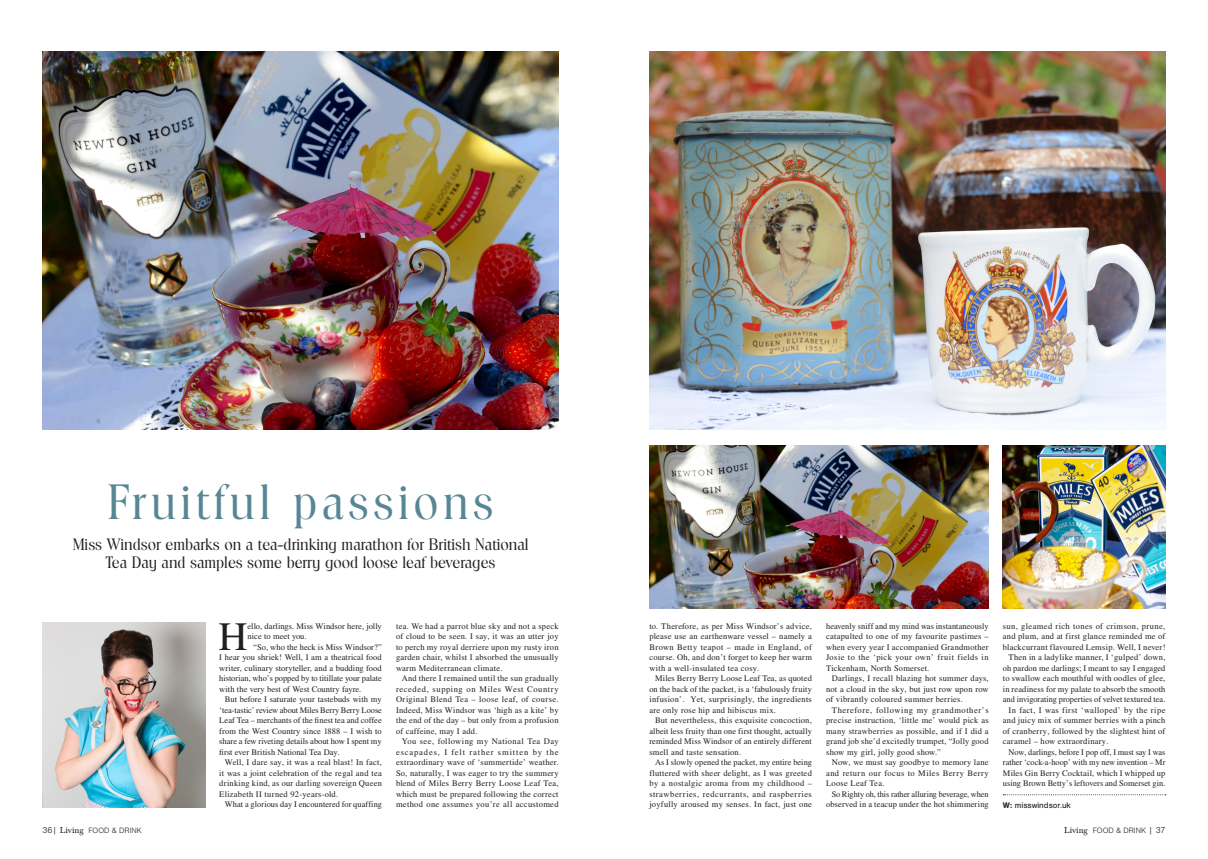
<style>
.page{position:relative;width:1208px;height:859px;background:#fff}
.page>*{position:absolute;margin:0;border:0;box-sizing:border-box;transform-origin:0 0}
.t1{font:48px "Toledo Serial";letter-spacing:.09em;color:#578795}
.t2{font:40.2px "Roman";color:#231f20}
.t3{font:16px/18px "Toledo Serial";color:#231f20;text-align:center}
.t4{font:8.5px/10.5px "Roman";letter-spacing:.02em;color:#231f20;text-align:justify}
.t5{font:8.5px/10.5px "Roman";color:#231f20}
.t6{font:8.5px "Roman";letter-spacing:.045em;color:#231f20}
.t7{font:8.5px "Roman";letter-spacing:-.005em;color:#231f20}
.t8{font:8.5px "Sans";color:#231f20}
.t9{font:300 8px "Sans";color:#231f20}
.s1{font-weight:700}
.s2{font-size:9px}
.s3{font-family:"Baskerville";font-weight:400;font-size:9px}
</style>
<div class="page">
<img style="left:1003px;top:445px;width:162px;height:163px">
<img style="left:649px;top:51px;width:516px;height:378px">
<svg style="left:1003px;top:794px;width:163px;height:1px"></svg>
<img style="left:43px;top:51px;width:515px;height:378px">
<img style="left:649px;top:445px;width:339px;height:163px">
<img style="left:43px;top:622px;width:162px;height:186px">
<h1 class="t1" style="left:108px;top:473px;width:387px">Fruitful passions</h1>
<h3 class="t3" style="left:73px;top:535px;width:457px">Miss Windsor embarks on a tea-drinking marathon for British National<br>Tea Day and samples some berry good loose leaf beverages</h3>
<h2 class="t2" style="left:218px;top:613px;width:31px">H</h2>
<p class="t5" style="left:247px;top:621px;width:136px">ello, darlings. Miss Windsor here, jolly nice to meet you.</p>
<p class="t4" style="left:219px;top:642px;width:164px;text-indent:34px">“So, who the heck is Miss Windsor?” I hear you shriek! Well, I am a theatrical food writer, culinary storyteller, and a budding food historian, who’s popped by to titillate your palate with the very best of West Country fayre.</p>
<p class="t4" style="left:219px;top:694px;width:164px;text-indent:6px">But before I saturate your tastebuds with my ‘tea-tastic’ review about Miles Berry Berry Loose Leaf Tea – merchants of the finest tea and coffee from the West Country since 1888 – I wish to share a few riveting details about how I spent my first ever British National Tea Day.</p>
<p class="t4" style="left:219px;top:757px;width:164px;text-indent:6px">Well, I dare say, it was a real blast! In fact, it was a joint celebration of the regal and tea drinking kind, as our darling sovereign Queen Elizabeth II turned 92-years-old.</p>
<p class="t4" style="left:225px;top:799px;width:158px">What a glorious day I encountered for quaffing</p>
<p class="t4" style="left:396px;top:621px;width:164px">tea. We had a parrot blue sky and not a speck of cloud to be seen. I say, it was an utter joy to perch my royal derriere upon my rusty iron garden chair, whilst I absorbed the unusually warm Mediterranean climate.</p>
<p class="t4" style="left:396px;top:673px;width:164px;text-indent:6px">And there I remained until the sun gradually receded, supping on Miles West Country Original Blend Tea – loose leaf, of course.<br>Indeed, Miss Windsor was ‘high as a kite’ by the end of the day – but only from a profusion of caffeine, may I add.</p>
<p class="t4" style="left:396px;top:736px;width:164px;text-indent:6px">You see, following my National Tea Day escapades, I felt rather smitten by the extraordinary wave of ‘summertide’ weather.<br>So, naturally, I was eager to try the summery blend of Miles Berry Berry Loose Leaf Tea, which must be prepared following the correct method one assumes you’re all accustomed</p>
<p class="t4" style="left:649px;top:621px;width:164px">to. Therefore, as per Miss Windsor’s advice, please use an earthenware vessel – namely a Brown Betty teapot – made in England, of course. Oh, and don’t forget to keep her warm with a well-insulated tea cosy.</p>
<p class="t4" style="left:649px;top:673px;width:164px;text-indent:6px">Miles Berry Berry Loose Leaf Tea, as quoted on the back of the packet, is a ‘fabulously fruity infusion’. Yet, surprisingly, the ingredients are only rose hip and hibiscus mix.</p>
<p class="t4" style="left:649px;top:715px;width:164px;text-indent:6px">But nevertheless, this exquisite concoction, albeit less fruity than one first thought, actually reminded Miss Windsor of an entirely different smell and taste sensation.</p>
<p class="t4" style="left:649px;top:757px;width:164px;text-indent:6px">As I slowly opened the packet, my entire being fluttered with sheer delight, as I was greeted by a nostalgic aroma from my childhood – strawberries, redcurrants, and raspberries joyfully aroused my senses. In fact, just one</p>
<p class="t4" style="left:826px;top:621px;width:164px">heavenly sniff and my mind was instantaneously catapulted to one of my favourite pastimes – when every year I accompanied Grandmother Josie to the ‘pick your own’ fruit fields in Tickenham, North Somerset.</p>
<p class="t4" style="left:826px;top:673px;width:164px;text-indent:6px">Darlings, I recall blazing hot summer days, not a cloud in the sky, but just row upon row of vibrantly coloured summer berries.</p>
<p class="t4" style="left:826px;top:705px;width:164px;text-indent:6px">Therefore, following my grandmother’s precise instruction, ‘little me’ would pick as many strawberries as possible, and if I did a grand job she’d excitedly trumpet, “Jolly good show my girl, jolly good show.”</p>
<p class="t4" style="left:826px;top:757px;width:164px;text-indent:6px">Now, we must say goodbye to memory lane and return our focus to Miles Berry Berry Loose Leaf Tea.</p>
<p class="t4" style="left:826px;top:789px;width:164px;text-align:right">So Righty oh, this rather alluring beverage, when observed in a teacup under the hot shimmering</p>
<p class="t6" style="left:1003px;top:621px;width:164px">sun, gleamed rich tones of crimson, prune,</p>
<p class="t4" style="left:1003px;top:631px;width:164px">and plum, and at first glance reminded me of</p>
<p class="t4" style="left:1003px;top:642px;width:164px">blackcurrant flavoured Lemsip. Well, I never!</p>
<p class="t4" style="left:1008px;top:652px;width:158px">Then in a ladylike manner, I ‘gulped’ down,</p>
<p class="t4" style="left:1003px;top:663px;width:164px">oh pardon me darlings; I meant to say I engaged</p>
<p class="t4" style="left:1003px;top:673px;width:164px">to swallow each mouthful with oodles of glee,</p>
<p class="t4" style="left:1003px;top:684px;width:164px">in readiness for my palate to absorb the smooth</p>
<p class="t5" style="left:1003px;top:694px;width:164px">and invigorating properties of velvet textured tea.</p>
<p class="t6" style="left:1008px;top:705px;width:158px">In fact, I was first ‘walloped’ by the ripe</p>
<p class="t4" style="left:1003px;top:715px;width:164px">and juicy mix of summer berries with a pinch</p>
<p class="t4" style="left:1003px;top:726px;width:164px">of cranberry, followed by the slightest hint of</p>
<p class="t4" style="left:1003px;top:736px;width:107px">caramel – how extraordinary.</p>
<p class="t7" style="left:1008px;top:747px;width:158px">Now, darlings, before I pop off, I must say I was</p>
<p class="t5" style="left:1003px;top:757px;width:164px">rather ‘cock-a-hoop’ with my new invention – Mr</p>
<p class="t4" style="left:1003px;top:768px;width:164px">Miles Gin Berry Cocktail, which I whipped up</p>
<p class="t4" style="left:1003px;top:778px;width:164px">using Brown Betty’s leftovers and Somerset gin.</p>
<p class="t8" style="left:1003px;top:800px;width:70px"><span class="s1">W:</span> misswindsor.uk</p>
<p class="t9" style="left:43px;top:826px;width:101px"><span class="s2">36|</span> <span class="s3">Living</span> FOOD &amp; DRINK</p>
<p class="t9" style="left:1064px;top:826px;width:103px"><span class="s3">Living</span> FOOD &amp; DRINK <span class="s2">| 37</span></p>
</div>
